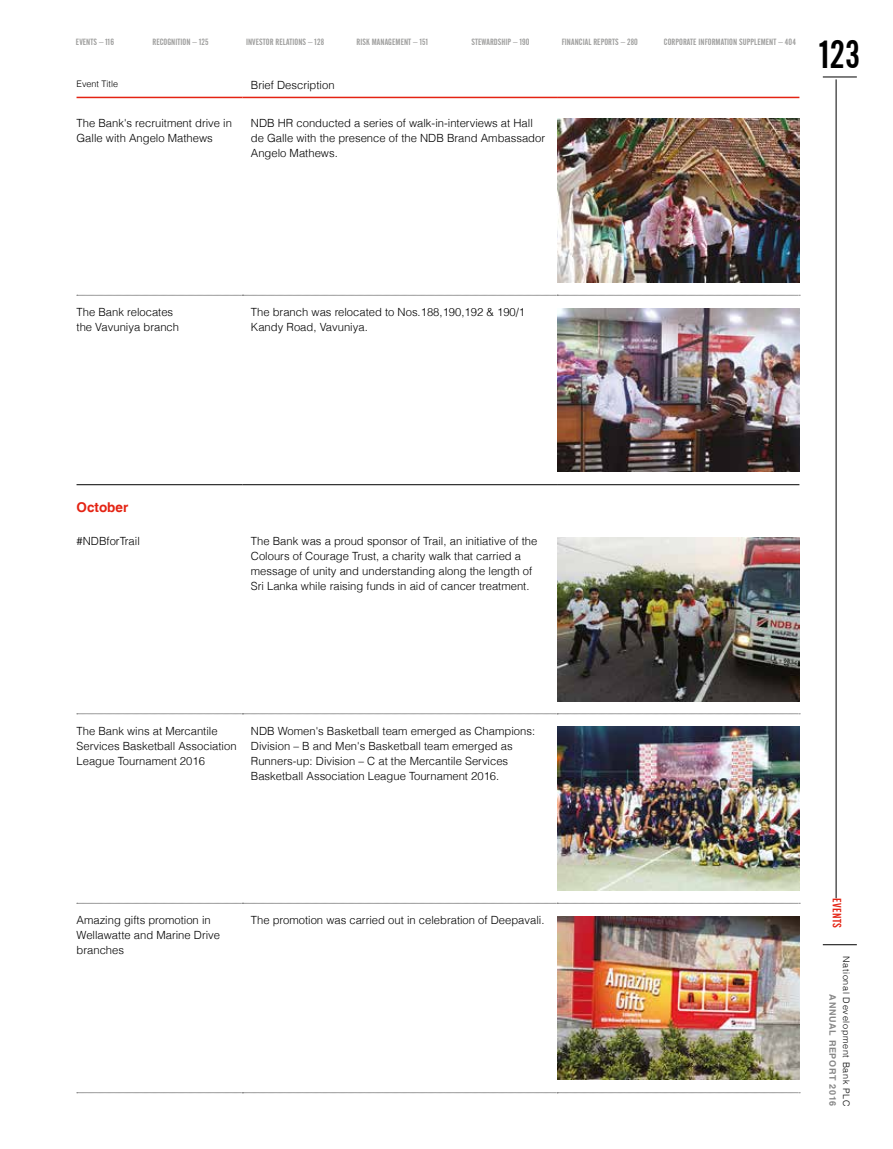
<style>
.page{position:relative;width:893px;height:1149px;background:#fff}
.page>*{position:absolute;margin:0;border:0;box-sizing:border-box;transform-origin:0 0}
.t1{font:39px "Alternate Gothic No 2 BT";color:#000}
.t2{font:700 13.5px "Helvetica";color:#e42313}
.t3{font:12px "Alternate Gothic No 2 BT";letter-spacing:.03em;color:#e42313}
.t4{font:300 11.25px/15px "Helvetica";color:#000}
.t5{font:9px "Alternate Gothic No 2 BT";letter-spacing:.01em;color:#9d9d9c}
.t6{font:300 9px "Helvetica";letter-spacing:.075em;color:#000}
.t7{font:700 9px "Helvetica";letter-spacing:.075em;color:#878787}
.t8{font:300 9px "Helvetica";color:#000}
</style>
<div class="page">
<hr style="left:823px;top:944px;width:34px;height:1px;background:#000">
<hr style="left:823px;top:77px;width:34px;height:1px;background:#000">
<svg style="left:77px;top:295px;width:723px;height:1px"></svg>
<svg style="left:77px;top:713px;width:723px;height:1px"></svg>
<svg style="left:77px;top:902px;width:723px;height:1px"></svg>
<svg style="left:77px;top:1092px;width:723px;height:1px"></svg>
<hr style="left:77px;top:97px;width:165px;height:1px;background:#e42313">
<hr style="left:242px;top:97px;width:315px;height:1px;background:#e42313">
<hr style="left:557px;top:97px;width:242px;height:1px;background:#e42313">
<hr style="left:77px;top:484px;width:165px;height:1px;background:#000">
<hr style="left:242px;top:484px;width:315px;height:1px;background:#000">
<hr style="left:557px;top:484px;width:242px;height:1px;background:#000">
<img style="left:557px;top:118px;width:242px;height:164px">
<img style="left:557px;top:308px;width:242px;height:164px">
<img style="left:557px;top:537px;width:242px;height:163px">
<img style="left:557px;top:726px;width:242px;height:164px">
<img style="left:557px;top:916px;width:242px;height:163px">
<hr style="left:836px;top:79px;width:1px;height:819px;background:#000">
<p class="t5" style="left:76px;top:37px;width:40px">EVENTS – 116</p>
<p class="t5" style="left:152px;top:37px;width:58px">RECOGNITION – 125</p>
<p class="t5" style="left:246px;top:37px;width:79px">INVESTOR RELATIONS – 128</p>
<p class="t5" style="left:357px;top:37px;width:73px">RISK MANAGEMENT – 151</p>
<p class="t5" style="left:471px;top:37px;width:60px">STEWARDSHIP – 190</p>
<p class="t5" style="left:562px;top:37px;width:78px">FINANCIAL REPORTS – 280</p>
<p class="t5" style="left:664px;top:37px;width:134px">CORPORATE INFORMATION SUPPLEMENT – 404</p>
<p class="t8" style="left:77px;top:77px;width:43px">Event Title</p>
<p class="t4" style="left:251px;top:77px;width:85px">Brief Description</p>
<p class="t4" style="left:77px;top:115px;width:157px">The Bank's recruitment drive in<br>Galle with Angelo Mathews</p>
<p class="t4" style="left:251px;top:115px;width:296px">NDB HR conducted a series of walk-in-interviews at Hall de Galle with the presence of the NDB Brand Ambassador<br>Angelo Mathews.</p>
<h1 class="t1" style="left:820px;top:33px;width:42px">123</h1>
<p class="t4" style="left:77px;top:304px;width:104px">The Bank relocates the Vavuniya branch</p>
<p class="t4" style="left:251px;top:304px;width:276px">The branch was relocated to Nos.188,190,192 &amp; 190/1<br>Kandy Road, Vavuniya.</p>
<p class="t2" style="left:77px;top:498px;width:53px">October</p>
<p class="t4" style="left:77px;top:533px;width:65px">#NDBforTrail</p>
<p class="t4" style="left:251px;top:533px;width:288px">The Bank was a proud sponsor of Trail, an initiative of the Colours of Courage Trust, a charity walk that carried a message of unity and understanding along the length of Sri Lanka while raising funds in aid of cancer treatment.</p>
<p class="t4" style="left:77px;top:722px;width:162px">The Bank wins at Mercantile<br>Services Basketball Association<br>League Tournament 2016</p>
<p class="t4" style="left:251px;top:722px;width:286px">NDB Women's Basketball team emerged as Champions:<br>Division – B and Men's Basketball team emerged as Runners-up: Division – C at the Mercantile Services Basketball Association League Tournament 2016.</p>
<p class="t4" style="left:77px;top:911px;width:145px">Amazing gifts promotion in<br>Wellawatte and Marine Drive branches</p>
<p class="t4" style="left:251px;top:911px;width:295px">The promotion was carried out in celebration of Deepavali.</p>
<p class="t3" style="left:843px;top:898px;width:31px;rotate:90deg">EVENTS</p>
<p class="t6" style="left:854px;top:955px;width:152px;rotate:90deg">National Development Bank PLC</p>
<p class="t7" style="left:838px;top:994px;width:113px;rotate:90deg">ANNUAL REPORT 2016</p>
</div>
